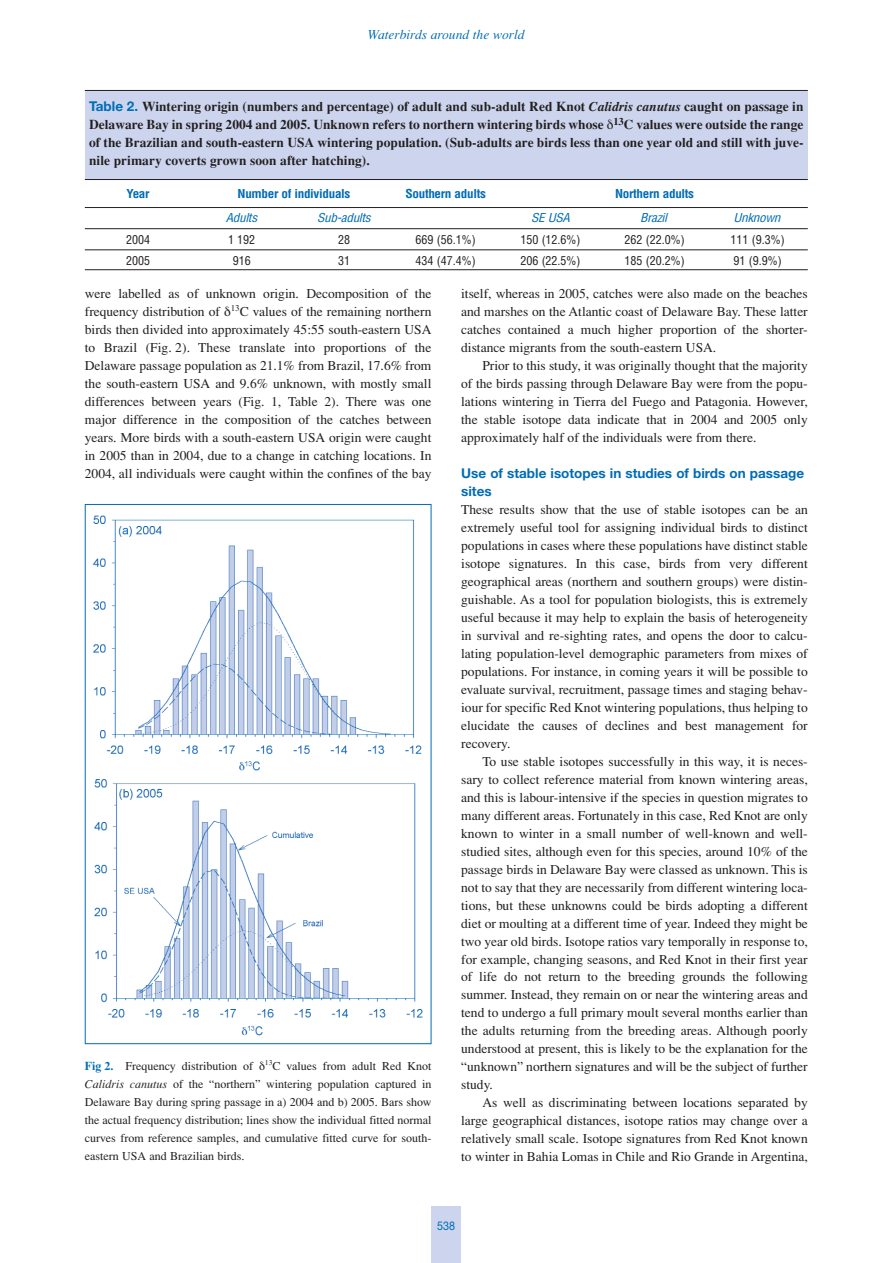
<style>
.page{position:relative;width:893px;height:1263px;background:#fff}
.page>*{position:absolute;margin:0;border:0;box-sizing:border-box;transform-origin:0 0}
.t1{font:13.5px/18px "Times";color:#231f20;text-align:justify}
.t2{font:700 13.5px/18px "Times";color:#231f20;text-align:justify}
.t3{font:700 13.5px/18px "Helvetica Neue";color:#006cb6}
.t4{font:italic 13.5px "Times";color:#006cb6}
.t5{font:12px/18px "Times";color:#231f20;text-align:justify}
.t6{font:condensed 12px "Helvetica";color:#231f20}
.t7{font:700 condensed 12px "Helvetica";letter-spacing:-.025em;color:#006cb6;scale:1.1 1}
.t8{font:italic condensed 12px "Helvetica";color:#006cb6;scale:1.1 1}
.t9{font:12px "Helvetica Neue";color:#006cb6;scale:.9 1}
.t10{font:7.5px "Times";color:#231f20}
.s1{font-family:"Helvetica Neue";color:#006cb6}
.s2{font-style:italic}
.s3{font-weight:700;color:#006cb6}
</style>
<div class="page">
<div style="left:431px;top:1206px;width:30px;height:57px;background:#ccd5ed"></div>
<div style="left:85px;top:90px;width:723px;height:90px;background:#ccd5ed"></div>
<hr style="left:85px;top:90px;width:723px;height:1px;background:#231f20">
<hr style="left:85px;top:179px;width:723px;height:1px;background:#231f20">
<hr style="left:85px;top:207px;width:723px;height:1px;background:#231f20">
<hr style="left:85px;top:228px;width:723px;height:1px;background:#231f20">
<hr style="left:85px;top:249px;width:723px;height:1px;background:#231f20">
<hr style="left:85px;top:269px;width:723px;height:1px;background:#231f20">
<img style="left:93px;top:515px;width:330px;height:521px">
<p class="t4" style="left:368px;top:30px;width:158px">Waterbirds around the world</p>
<p class="t2" style="left:89px;top:99px;width:716px"><span class="s1">Table 2.</span> Wintering origin (numbers and percentage) of adult and sub-adult Red Knot <span class="s2">Calidris canutus</span> caught on passage in Delaware Bay in spring 2004 and 2005. Unknown refers to northern wintering birds whose <sup>13</sup>C values were outside the range of the Brazilian and south-eastern USA wintering population. (Sub-adults are birds less than one year old and still with juve&shy;nile primary coverts grown soon after hatching).</p>
<p class="t7" style="left:126px;top:189px;width:23px">Year</p>
<p class="t7" style="left:238px;top:189px;width:104px">Number of individuals</p>
<p class="t7" style="left:405px;top:189px;width:75px">Southern adults</p>
<p class="t7" style="left:615px;top:189px;width:73px">Northern adults</p>
<p class="t8" style="left:226px;top:213px;width:32px">Adults</p>
<p class="t8" style="left:317px;top:213px;width:53px">Sub-adults</p>
<p class="t8" style="left:531px;top:213px;width:39px">SE USA</p>
<p class="t8" style="left:640px;top:213px;width:28px">Brazil</p>
<p class="t8" style="left:733px;top:213px;width:47px">Unknown</p>
<p class="t6" style="left:126px;top:235px;width:25px">2004</p>
<p class="t6" style="left:228px;top:235px;width:28px">1 192</p>
<p class="t6" style="left:338px;top:235px;width:13px">28</p>
<p class="t6" style="left:415px;top:235px;width:62px">669 (56.1%)</p>
<p class="t6" style="left:520px;top:235px;width:62px">150 (12.6%)</p>
<p class="t6" style="left:624px;top:235px;width:62px">262 (22.0%)</p>
<p class="t6" style="left:730px;top:235px;width:56px">111 (9.3%)</p>
<p class="t6" style="left:126px;top:256px;width:25px">2005</p>
<p class="t6" style="left:233px;top:256px;width:19px">916</p>
<p class="t6" style="left:338px;top:256px;width:13px">31</p>
<p class="t6" style="left:415px;top:256px;width:62px">434 (47.4%)</p>
<p class="t6" style="left:520px;top:256px;width:62px">206 (22.5%)</p>
<p class="t6" style="left:624px;top:256px;width:62px">185 (20.2%)</p>
<p class="t6" style="left:733px;top:256px;width:50px">91 (9.9%)</p>
<p class="t1" style="left:85px;top:285px;width:348px">were labelled as of unknown origin. Decomposition of the frequency distribution of <sup>13</sup>C values of the remaining northern birds then divided into approximately 45:55 south-eastern USA to Brazil (Fig. 2). These translate into proportions of the Delaware passage population as 21.1% from Brazil, 17.6% from the south-eastern USA and 9.6% unknown, with mostly small differences between years (Fig. 1, Table 2). There was one major difference in the composition of the catches between years. More birds with a south-eastern USA origin were caught in 2005 than in 2004, due to a change in catching locations. In 2004, all individuals were caught within the confines of the bay</p>
<p class="t1" style="left:461px;top:285px;width:348px">itself, whereas in 2005, catches were also made on the beaches and marshes on the Atlantic coast of Delaware Bay. These latter catches contained a much higher proportion of the shorter&shy;distance migrants from the south-eastern USA.</p>
<p class="t1" style="left:461px;top:357px;width:348px;text-indent:21px">Prior to this study, it was originally thought that the majority of the birds passing through Delaware Bay were from the popu&shy;lations wintering in Tierra del Fuego and Patagonia. However, the stable isotope data indicate that in 2004 and 2005 only approximately half of the individuals were from there.</p>
<p class="t3" style="left:461px;top:465px;width:344px">Use of stable isotopes in studies of birds on passage sites</p>
<p class="t1" style="left:461px;top:501px;width:348px">These results show that the use of stable isotopes can be an extremely useful tool for assigning individual birds to distinct populations in cases where these populations have distinct stable isotope signatures. In this case, birds from very different geographical areas (northern and southern groups) were distin&shy;guishable. As a tool for population biologists, this is extremely useful because it may help to explain the basis of heterogeneity in survival and re-sighting rates, and opens the door to calcu&shy;lating population-level demographic parameters from mixes of populations. For instance, in coming years it will be possible to evaluate survival, recruitment, passage times and staging behav&shy;iour for specific Red Knot wintering populations, thus helping to elucidate the causes of declines and best management for recovery.</p>
<p class="t1" style="left:461px;top:753px;width:348px;text-indent:21px">To use stable isotopes successfully in this way, it is neces&shy;sary to collect reference material from known wintering areas, and this is labour-intensive if the species in question migrates to many different areas. Fortunately in this case, Red Knot are only known to winter in a small number of well-known and well&shy;studied sites, although even for this species, around 10% of the passage birds in Delaware Bay were classed as unknown. This is not to say that they are necessarily from different wintering loca&shy;tions, but these unknowns could be birds adopting a different diet or moulting at a different time of year. Indeed they might be two year old birds. Isotope ratios vary temporally in response to, for example, changing seasons, and Red Knot in their first year of life do not return to the breeding grounds the following summer. Instead, they remain on or near the wintering areas and tend to undergo a full primary moult several months earlier than the adults returning from the breeding areas. Although poorly understood at present, this is likely to be the explanation for the “unknown” northern signatures and will be the subject of further study.</p>
<p class="t1" style="left:461px;top:1095px;width:348px;text-indent:21px">As well as discriminating between locations separated by large geographical distances, isotope ratios may change over a relatively small scale. Isotope signatures from Red Knot known to winter in Bahia Lomas in Chile and Rio Grande in Argentina,</p>
<p class="t5" style="left:85px;top:1059px;width:170px"><span class="s3">Fig 2.</span> Frequency distribution of</p>
<p class="t10" style="left:265px;top:1060px;width:9px">13</p>
<p class="t5" style="left:85px;top:1059px;width:348px;text-indent:188px">C values from adult Red Knot <span class="s2">Calidris canutus</span> of the “northern” wintering population captured in Delaware Bay during spring passage in a) 2004 and b) 2005. Bars show the actual frequency distribution; lines show the individual fitted normal curves from reference samples, and cumulative fitted curve for south&shy;eastern USA and Brazilian birds.</p>
<p class="t9" style="left:437px;top:1221px;width:22px">538</p>
</div>
